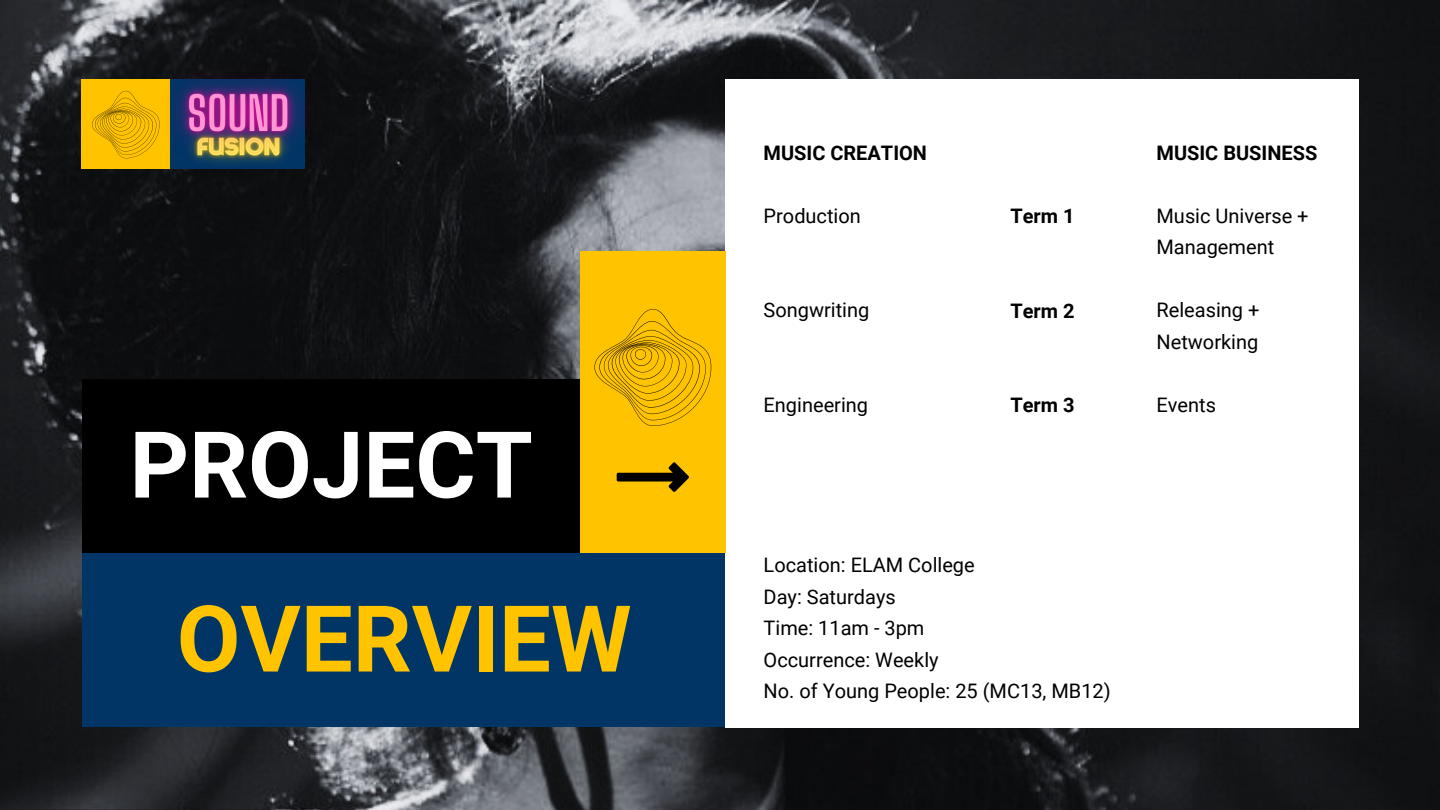
<style>
.page{position:relative;width:1440px;height:810px;background:#fff}
.page>*{position:absolute;margin:0;border:0;box-sizing:border-box;transform-origin:0 0}
.t1{font:700 92.3px "Roboto";color:#ffc300}
.t2{font:700 92.3px "Roboto";color:#fff}
.t3{font:20px/31.5px "Roboto";color:#000}
.t4{font:700 20px "Roboto";color:#000}
</style>
<div class="page">
<img style="left:0;top:0;width:1440px;height:810px">
<div style="left:82px;top:553px;width:645px;height:174px;background:#003566"></div>
<div style="left:82px;top:379px;width:499px;height:174px;background:#000"></div>
<div style="left:726px;top:80px;width:633px;height:648px;background:#fff"></div>
<div style="left:580px;top:252px;width:146px;height:301px;background:#ffc300"></div>
<svg style="left:617px;top:462px;width:72px;height:30px"></svg>
<svg style="left:594px;top:309px;width:117px;height:117px"></svg>
<div style="left:81px;top:80px;width:90px;height:89px;background:#ffc300"></div>
<svg style="left:92px;top:91px;width:42px;height:67px"></svg>
<img style="left:134px;top:35px;width:208px;height:159px">
<p class="t2" style="left:130px;top:412px;width:405px">PROJECT</p>
<p class="t1" style="left:177px;top:586px;width:456px">OVERVIEW</p>
<p class="t4" style="left:764px;top:141px;width:165px">MUSIC CREATION</p>
<p class="t4" style="left:1157px;top:141px;width:162px">MUSIC BUSINESS</p>
<p class="t3" style="left:764px;top:200px;width:99px">Production</p>
<p class="t4" style="left:1010px;top:205px;width:66px">Term 1</p>
<p class="t3" style="left:1157px;top:200px;width:154px">Music Universe +<br>Management</p>
<p class="t3" style="left:764px;top:295px;width:107px">Songwriting</p>
<p class="t4" style="left:1010px;top:299px;width:66px">Term 2</p>
<p class="t3" style="left:1157px;top:295px;width:104px">Releasing +<br>Networking</p>
<p class="t3" style="left:764px;top:389px;width:106px">Engineering</p>
<p class="t4" style="left:1010px;top:394px;width:66px">Term 3</p>
<p class="t3" style="left:1157px;top:389px;width:61px">Events</p>
<p class="t3" style="left:764px;top:550px;width:213px">Location: ELAM College</p>
<p class="t3" style="left:764px;top:581px;width:134px">Day: Saturdays</p>
<p class="t3" style="left:764px;top:613px;width:162px">Time: 11am - 3pm</p>
<p class="t3" style="left:764px;top:644px;width:177px">Occurrence: Weekly</p>
<p class="t3" style="left:764px;top:676px;width:349px">No. of Young People: 25 (MC13, MB12)</p>
</div>
